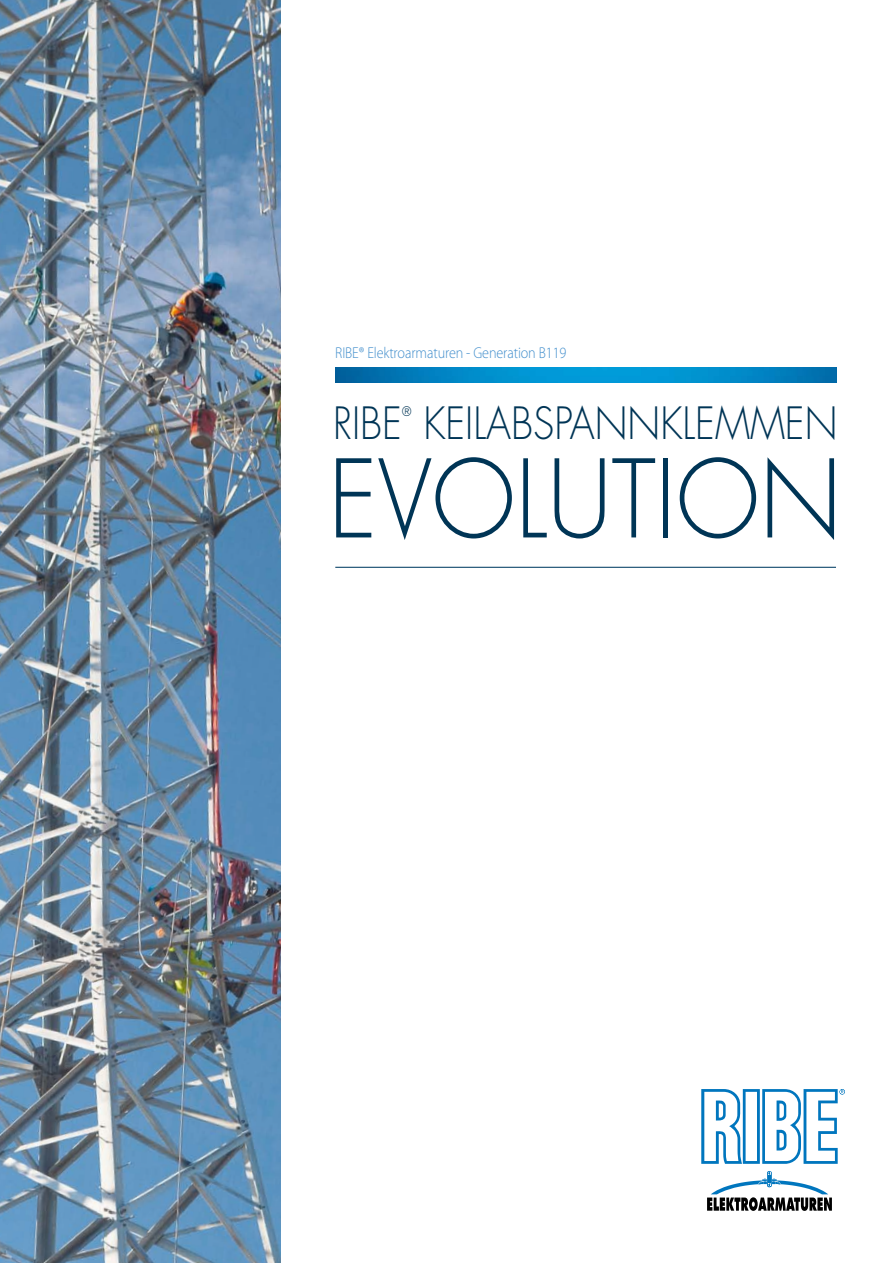
<style>
.page{position:relative;width:893px;height:1263px;background:#fff}
.page>*{position:absolute;margin:0;border:0;box-sizing:border-box;transform-origin:0 0}
.t1{font:300 105px "Futura";color:#003556;scale:.93 1}
.t2{font:300 43.35px "Futura";color:#003556;scale:.9 1}
.t3{font:300 15.75px "Myriad Pro";letter-spacing:-.005em;color:#418ecc;scale:.9 1}
.t4{font:300 12.9px "Futura";color:#003556;scale:.9 1}
</style>
<div class="page">
<img style="left:335px;top:367px;width:501px;height:15px">
<hr style="left:335px;top:567px;width:501px;height:1px;background:#215476">
<svg style="left:707px;top:1171px;width:125px;height:40px"></svg>
<svg style="left:701px;top:1089px;width:144px;height:75px"></svg>
<img style="left:0;top:0;width:281px;height:1263px">
<p class="t3" style="left:335px;top:343px;width:258px">RIBE® Elektroarmaturen - Generation B119</p>
<h2 class="t2" style="left:333px;top:397px;width:78px">RIBE</h2>
<p class="t4" style="left:402px;top:404px;width:12px">®</p>
<h2 class="t2" style="left:423px;top:397px;width:462px">KEILABSPANNKLEMMEN</h2>
<h1 class="t1" style="left:328px;top:435px;width:554px">EVOLUTION</h1>
</div>
